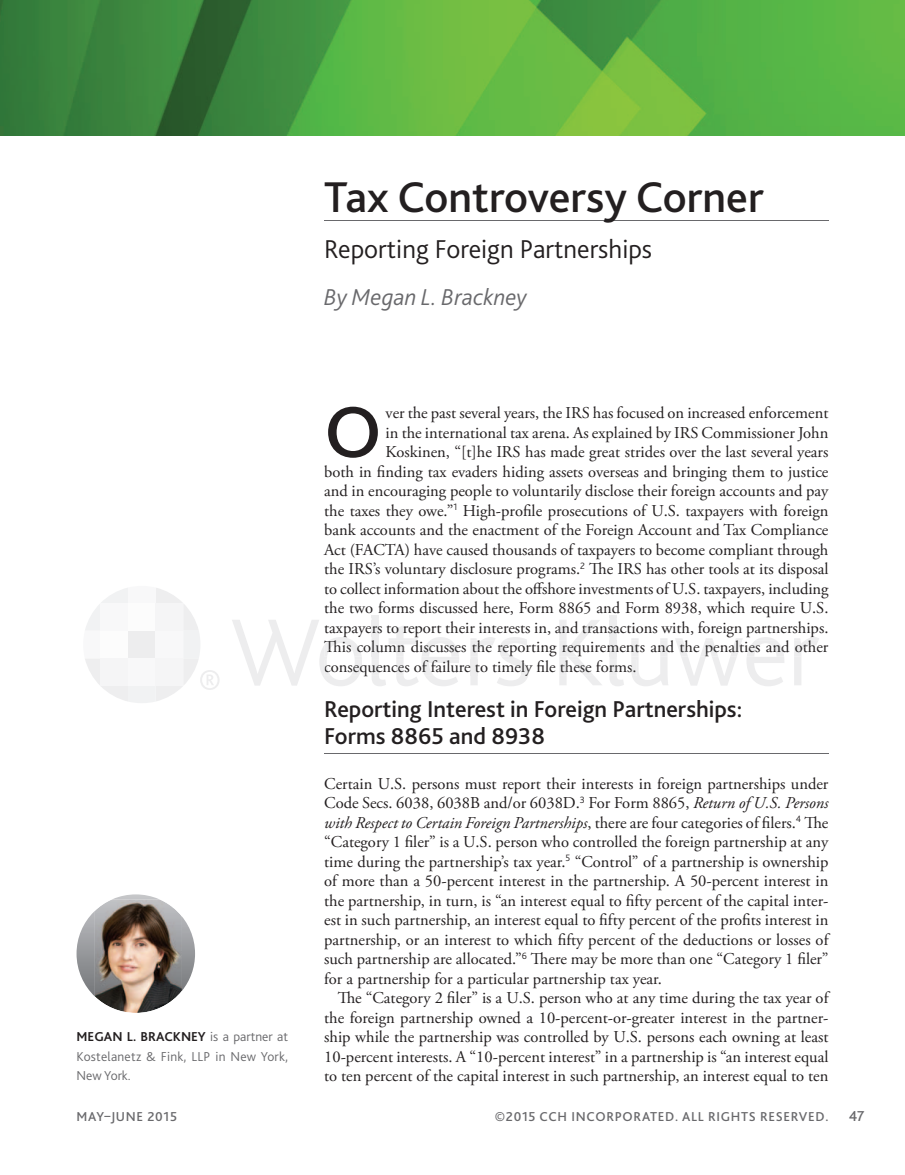
<style>
.page{position:relative;width:905px;height:1175px;background:#fff}
.page>*{position:absolute;margin:0;border:0;box-sizing:border-box;transform-origin:0 0}
.t1{font:500 75.75px "Bliss 2";color:#231f20}
.t2{font:500 45px "Bliss 2";color:#231f20}
.t3{font:300 27px "Bliss 2";color:#231f20}
.t4{font:500 24px/27px "Bliss 2";color:#231f20}
.t5{font:italic 300 24px "Bliss 2";color:#69696c}
.t6{font:16.5px/19.5px "Adobe Garamond Pro";color:#231f20;text-align:justify}
.t7{font:16.5px/19.5px "Adobe Garamond Pro";color:#2a2829}
.t8{font:500 15px "Bliss 2";color:#69696c}
.t9{font:300 13.5px/19.5px "Bliss 2";letter-spacing:.015em;color:#69696c;text-align:justify}
.t10{font:500 13.5px "Bliss 2";letter-spacing:.05em;color:#69696c}
.s1{font-weight:700;color:#231f20}
.s2{color:#2a2829}
.s3{color:#231f20}
.s4{font-style:italic}
</style>
<div class="page">
<img style="left:0;top:0;width:904px;height:135px">
<svg style="left:76px;top:894px;width:119px;height:102px"></svg>
<img style="left:95px;top:899px;width:87px;height:113px">
<hr style="left:324px;top:220px;width:504px;height:1px;background:#69696c">
<hr style="left:324px;top:752px;width:504px;height:1px;background:#69696c">
<svg style="left:232px;top:620px;width:130px;height:66px"></svg>
<svg style="left:371px;top:615px;width:88px;height:71px"></svg>
<svg style="left:470px;top:637px;width:58px;height:49px"></svg>
<svg style="left:559px;top:620px;width:43px;height:65px"></svg>
<svg style="left:609px;top:615px;width:15px;height:71px"></svg>
<svg style="left:631px;top:638px;width:37px;height:48px"></svg>
<svg style="left:675px;top:637px;width:109px;height:49px"></svg>
<svg style="left:794px;top:637px;width:25px;height:48px"></svg>
<svg style="left:85px;top:588px;width:134px;height:115px"></svg>
<h2 class="t2" style="left:324px;top:179px;width:441px">Tax Controversy Corner</h2>
<h3 class="t3" style="left:324px;top:239px;width:329px">Reporting Foreign Partnerships</h3>
<h3 class="t5" style="left:324px;top:288px;width:204px">By Megan L. Brackney</h3>
<p class="t9" style="left:76px;top:1028px;width:213px"><span class="s1">MEGAN L. BRACKNEY</span> is a partner at Kostelanetz &amp; Fink, LLP in New York, New York.</p>
<h1 class="t1" style="left:324px;top:403px;width:59px">O</h1>
<p class="t6" style="left:385px;top:404px;width:444px">ver the past several years, the IRS has focused on increased enforcement</p>
<p class="t6" style="left:385px;top:424px;width:444px">in the international tax arena. As explained by IRS Commissioner John</p>
<p class="t6" style="left:385px;top:443px;width:444px">Koskinen, “[t]he IRS has made great strides over the last several years</p>
<p class="t6" style="left:324px;top:463px;width:506px">both in finding tax evaders hiding assets overseas and bringing them to justice</p>
<p class="t6" style="left:324px;top:482px;width:506px">and in encouraging people to voluntarily disclose their foreign accounts and pay</p>
<p class="t6" style="left:324px;top:502px;width:506px">the taxes they owe.” <sup>1</sup> High-profile prosecutions of U.S. taxpayers with foreign</p>
<p class="t6" style="left:324px;top:521px;width:506px">bank accounts and the enactment of the Foreign Account and Tax Compliance</p>
<p class="t6" style="left:324px;top:541px;width:506px">Act (FACTA) have caused thousands of taxpayers to become compliant through</p>
<p class="t6" style="left:324px;top:560px;width:506px">the IRS’s voluntary disclosure programs. <sup>2</sup> The IRS has other tools at its disposal</p>
<p class="t6" style="left:324px;top:580px;width:506px">to collect information about the offshore investments of U.S. taxpayers, including</p>
<p class="t6" style="left:324px;top:599px;width:506px">the two forms discussed here, Form 8865 and Form 8938, which require U.S.</p>
<p class="t6" style="left:324px;top:619px;width:506px">taxpaye t eport their interests in, <span class="s2">and tra</span>n ctions with, foreign partnerships.</p>
<p class="t7" style="left:324px;top:638px;width:506px">This c<span class="s3">o</span>lumn discusse<span class="s3">s</span> the repor<span class="s3">ting</span> requ<span class="s3">ire e</span>nts and the penalties and othe<span class="s3">r</span></p>
<p class="t7" style="left:324px;top:658px;width:314px">conseque<span class="s3">n s o</span>f failu<span class="s3">r o ti</span>mely <span class="s3">file</span> these <span class="s3">fo</span>rms.</p>
<h3 class="t4" style="left:324px;top:697px;width:419px">Reporting Interest in Foreign Partnerships:<br>Forms 8865 and 8938</h3>
<p class="t6" style="left:324px;top:775px;width:507px">Certain U.S. persons must report their interests in foreign partnerships under Code Secs. 6038 , 6038B and/or 6038D . <sup>3</sup> For Form 8865, <span class="s4">Return of U.S. Persons with Respect to Certain Foreign Partnerships</span> , there are four categories of filers. <sup>4</sup> The “Category 1 filer” is a U.S. person who controlled the foreign partnership at any time during the partnership’s tax year. <sup>5</sup> “Control” of a partnership is ownership of more than a 50-percent interest in the partnership. A 50-percent interest in the partnership, in turn, is “an interest equal to fifty percent of the capital inter&shy;est in such partnership, an interest equal to fifty percent of the profits interest in partnership, or an interest to which fifty percent of the deductions or losses of such partnership are allocated.” <sup>6</sup> There may be more than one “Category 1 filer” for a partnership for a particular partnership tax year.</p>
<p class="t6" style="left:324px;top:989px;width:507px;text-indent:13px">The “Category 2 filer” is a U.S. person who at any time during the tax year of the foreign partnership owned a 10-percent-or-greater interest in the partner&shy;ship while the partnership was controlled by U.S. persons each owning at least 10-percent interests. A “10-percent interest” in a partnership is “an interest equal to ten percent of the capital interest in such partnership, an interest equal to ten</p>
<p class="t7" style="left:372px;top:619px;width:12px">rs</p>
<p class="t7" style="left:391px;top:619px;width:19px">o r</p>
<p class="t7" style="left:391px;top:658px;width:15px">ce</p>
<p class="t7" style="left:464px;top:658px;width:17px">et</p>
<p class="t7" style="left:606px;top:619px;width:15px">sa m</p>
<p class="t10" style="left:76px;top:1111px;width:102px">MAY–JUNE 2015</p>
<p class="t10" style="left:495px;top:1111px;width:335px">©2015 CCH INCORPORATED. ALL RIGHTS RESERVED.</p>
<p class="t8" style="left:848px;top:1110px;width:17px">47</p>
</div>
